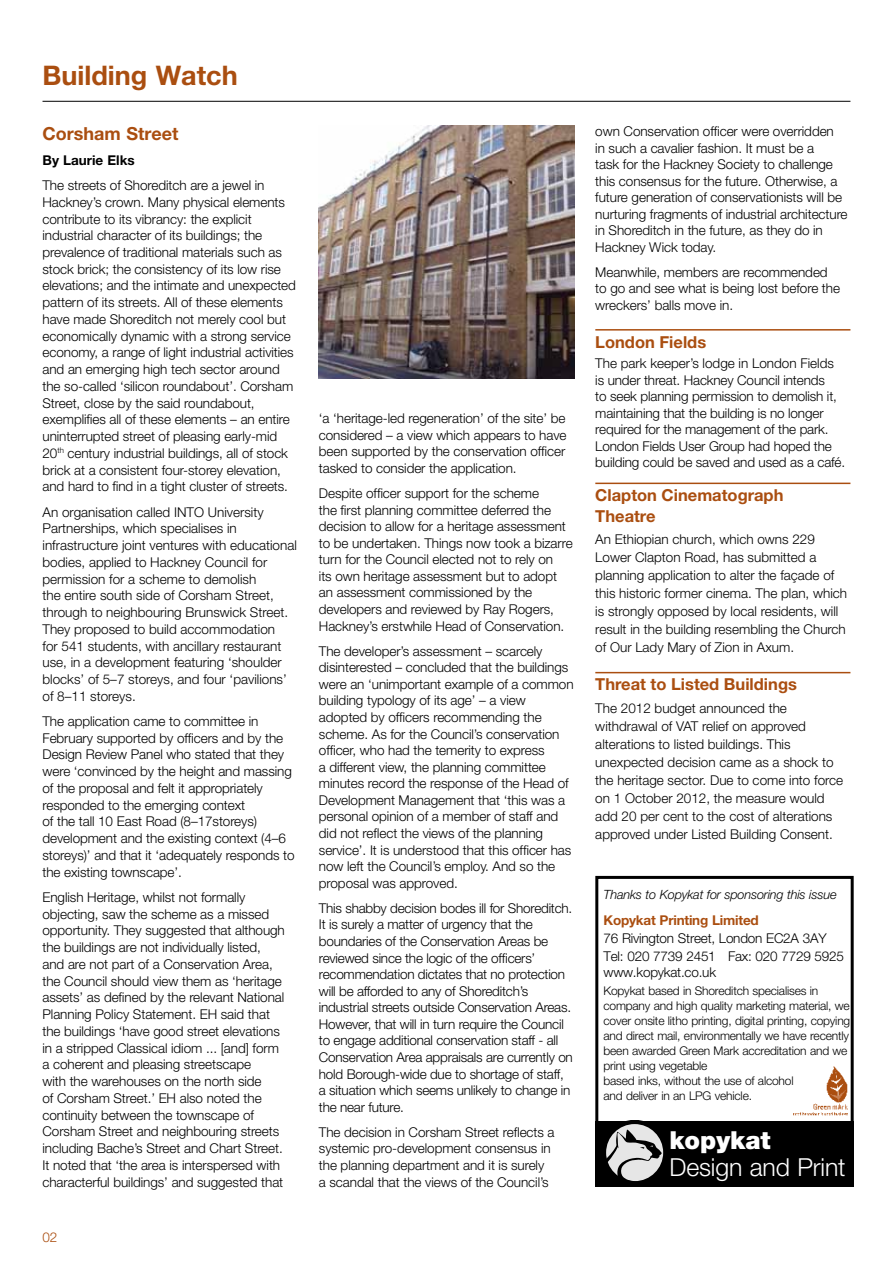
<style>
.page{position:relative;width:893px;height:1263px;background:#fff}
.page>*{position:absolute;margin:0;border:0;box-sizing:border-box;transform-origin:0 0}
.t1{font:700 27px "Helvetica Neue LT";color:#aa4e10}
.t2{font:300 24.9px "Helvetica Neue LT";letter-spacing:-.005em;color:#fff}
.t3{font:900 24.9px "Helvetica Neue LT";color:#fff}
.t4{font:700 18px "Helvetica Neue LT";color:#aa4e10}
.t5{font:700 16.5px/21px "Helvetica Neue LT";color:#aa4e10}
.t6{font:300 13.5px/16.8px "Helvetica Neue LT";letter-spacing:-.005em;color:#000}
.t7{font:700 13.5px "Helvetica Neue LT";letter-spacing:-.015em;color:#aa4e10}
.t8{font:700 13.5px "Helvetica Neue LT";color:#000}
.t9{font:300 13.5px "Helvetica Neue LT";color:#aa4e10}
.t10{font:italic 300 12.75px "Helvetica Neue LT";letter-spacing:-.015em;color:#000}
.t11{font:300 12px/15px "Helvetica Neue LT";letter-spacing:-.015em;color:#000}
</style>
<div class="page">
<hr style="left:43px;top:101px;width:807px;height:1px;background:#000">
<hr style="left:595px;top:329px;width:255px;height:2px;background:#aa4e10">
<hr style="left:595px;top:483px;width:255px;height:1px;background:#aa4e10">
<hr style="left:595px;top:672px;width:255px;height:1px;background:#aa4e10">
<img style="left:319px;top:125px;width:255px;height:253px">
<img style="left:793px;top:1066px;width:54px;height:50px">
<div style="left:595px;top:876px;width:259px;height:310px;border:3px solid #000"></div>
<div style="left:595px;top:1121px;width:259px;height:65px;background:#000"></div>
<svg style="left:606px;top:1124px;width:58px;height:57px"></svg>
<h1 class="t1" style="left:43px;top:59px;width:197px">Building Watch</h1>
<h3 class="t4" style="left:43px;top:122px;width:137px">Corsham Street</h3>
<p class="t8" style="left:43px;top:152px;width:94px">By Laurie Elks</p>
<p class="t6" style="left:43px;top:177px;width:255px">The streets of Shoreditch are a jewel in Hackney’s crown. Many physical elements contribute to its vibrancy: the explicit industrial character of its buildings; the prevalence of traditional materials such as stock brick; the consistency of its low rise elevations; and the intimate and unexpected pattern of its streets. All of these elements have made Shoreditch not merely cool but economically dynamic with a strong service economy, a range of light industrial activities and an emerging high tech sector around the so-called ‘silicon roundabout’. Corsham Street, close by the said roundabout, exemplifies all of these elements – an entire uninterrupted street of pleasing early-mid 20<sup>th</sup> century industrial buildings, all of stock brick at a consistent four-storey elevation, and hard to find in a tight cluster of streets.</p>
<p class="t6" style="left:43px;top:503px;width:256px">An organisation called INTO University Partnerships, which specialises in infrastructure joint ventures with educational bodies, applied to Hackney Council for permission for a scheme to demolish<br>the entire south side of Corsham Street, through to neighbouring Brunswick Street.<br>They proposed to build accommodation<br>for 541 students, with ancillary restaurant use, in a development featuring ‘shoulder blocks’ of 5–7 storeys, and four ‘pavilions’ of 8–11 storeys.</p>
<p class="t6" style="left:43px;top:712px;width:254px">The application came to committee in February supported by officers and by the Design Review Panel who stated that they were ‘convinced by the height and massing of the proposal and felt it appropriately responded to the emerging context<br>of the tall 10 East Road (8–17storeys) development and the existing context (4–6 storeys)’ and that it ‘adequately responds to the existing townscape’.</p>
<p class="t6" style="left:43px;top:888px;width:244px">English Heritage, whilst not formally objecting, saw the scheme as a missed opportunity. They suggested that although the buildings are not individually listed, and are not part of a Conservation Area, the Council should view them as ‘heritage assets’ as defined by the relevant National Planning Policy Statement. EH said that the buildings ‘have good street elevations in a stripped Classical idiom ... [and] form a coherent and pleasing streetscape<br>with the warehouses on the north side<br>of Corsham Street.’ EH also noted the continuity between the townscape of Corsham Street and neighbouring streets including Bache’s Street and Chart Street.<br>It noted that ‘the area is interspersed with characterful buildings’ and suggested that</p>
<p class="t9" style="left:42px;top:1228px;width:17px">02</p>
<p class="t6" style="left:319px;top:410px;width:249px;text-align:justify">‘a ‘heritage-led regeneration’ of the site’ be considered – a view which appears to have been supported by the conservation officer tasked to consider the application.</p>
<p class="t6" style="left:319px;top:484px;width:255px">Despite officer support for the scheme<br>the first planning committee deferred the decision to allow for a heritage assessment to be undertaken. Things now took a bizarre turn for the Council elected not to rely on<br>its own heritage assessment but to adopt an assessment commissioned by the developers and reviewed by Ray Rogers, Hackney’s erstwhile Head of Conservation.</p>
<p class="t6" style="left:319px;top:642px;width:256px">The developer’s assessment – scarcely disinterested – concluded that the buildings were an ‘unimportant example of a common building typology of its age’ – a view adopted by officers recommending the scheme. As for the Council’s conservation officer, who had the temerity to express<br>a different view, the planning committee minutes record the response of the Head of Development Management that ‘this was a personal opinion of a member of staff and did not reflect the views of the planning service’. It is understood that this officer has now left the Council’s employ. And so the proposal was approved.</p>
<p class="t6" style="left:319px;top:899px;width:255px">This shabby decision bodes ill for Shoreditch.<br>It is surely a matter of urgency that the boundaries of the Conservation Areas be reviewed since the logic of the officers’ recommendation dictates that no protection will be afforded to any of Shoreditch’s industrial streets outside Conservation Areas.<br>However, that will in turn require the Council to engage additional conservation staff - all Conservation Area appraisals are currently on hold Borough-wide due to shortage of staff, a situation which seems unlikely to change in the near future.</p>
<p class="t6" style="left:319px;top:1123px;width:237px">The decision in Corsham Street reflects a systemic pro-development consensus in the planning department and it is surely a scandal that the views of the Council’s</p>
<p class="t6" style="left:595px;top:123px;width:254px">own Conservation officer were overridden<br>in such a cavalier fashion. It must be a<br>task for the Hackney Society to challenge this consensus for the future. Otherwise, a future generation of conservationists will be nurturing fragments of industrial architecture in Shoreditch in the future, as they do in Hackney Wick today.</p>
<p class="t6" style="left:595px;top:263px;width:246px">Meanwhile, members are recommended to go and see what is being lost before the wreckers’ balls move in.</p>
<p class="t5" style="left:595px;top:331px;width:112px">London Fields</p>
<p class="t6" style="left:595px;top:355px;width:251px">The park keeper’s lodge in London Fields is under threat. Hackney Council intends<br>to seek planning permission to demolish it, maintaining that the building is no longer required for the management of the park.<br>London Fields User Group had hoped the building could be saved and used as a café.</p>
<p class="t5" style="left:595px;top:484px;width:190px">Clapton Cinematograph<br>Theatre</p>
<p class="t6" style="left:595px;top:530px;width:253px;line-height:18px">An Ethiopian church, which owns 229<br>Lower Clapton Road, has submitted a planning application to alter the façade of this historic former cinema. The plan, which is strongly opposed by local residents, will result in the building resembling the Church of Our Lady Mary of Zion in Axum.</p>
<p class="t5" style="left:595px;top:674px;width:203px">Threat to Listed Buildings</p>
<p class="t6" style="left:595px;top:698px;width:249px;line-height:18px">The 2012 budget announced the withdrawal of VAT relief on approved alterations to listed buildings. This unexpected decision came as a shock to the heritage sector. Due to come into force on 1 October 2012, the measure would add 20 per cent to the cost of alterations approved under Listed Building Consent.</p>
<p class="t10" style="left:603px;top:887px;width:235px">Thanks to Kopykat for sponsoring this issue</p>
<p class="t7" style="left:603px;top:912px;width:157px">Kopykat Printing Limited</p>
<p class="t6" style="left:603px;top:929px;width:242px;line-height:18px">76 Rivington Street, London EC2A 3AY<br>Tel: 020 7739 2451 Fax: 020 7729 5925</p>
<p class="t6" style="left:603px;top:964px;width:114px">www.kopykat.co.uk</p>
<p class="t11" style="left:603px;top:983px;width:248px">Kopykat based in Shoreditch specialises in company and high quality marketing material, we cover onsite litho printing, digital printing, copying and direct mail, environmentally we have recently been awarded Green Mark accreditation and we print using vegetable<br>based inks, without the use of alcohol<br>and deliver in an LPG vehicle.</p>
<h2 class="t3" style="left:669px;top:1125px;width:103px">kopykat</h2>
<h2 class="t2" style="left:669px;top:1152px;width:178px">Design and Print</h2>
</div>
